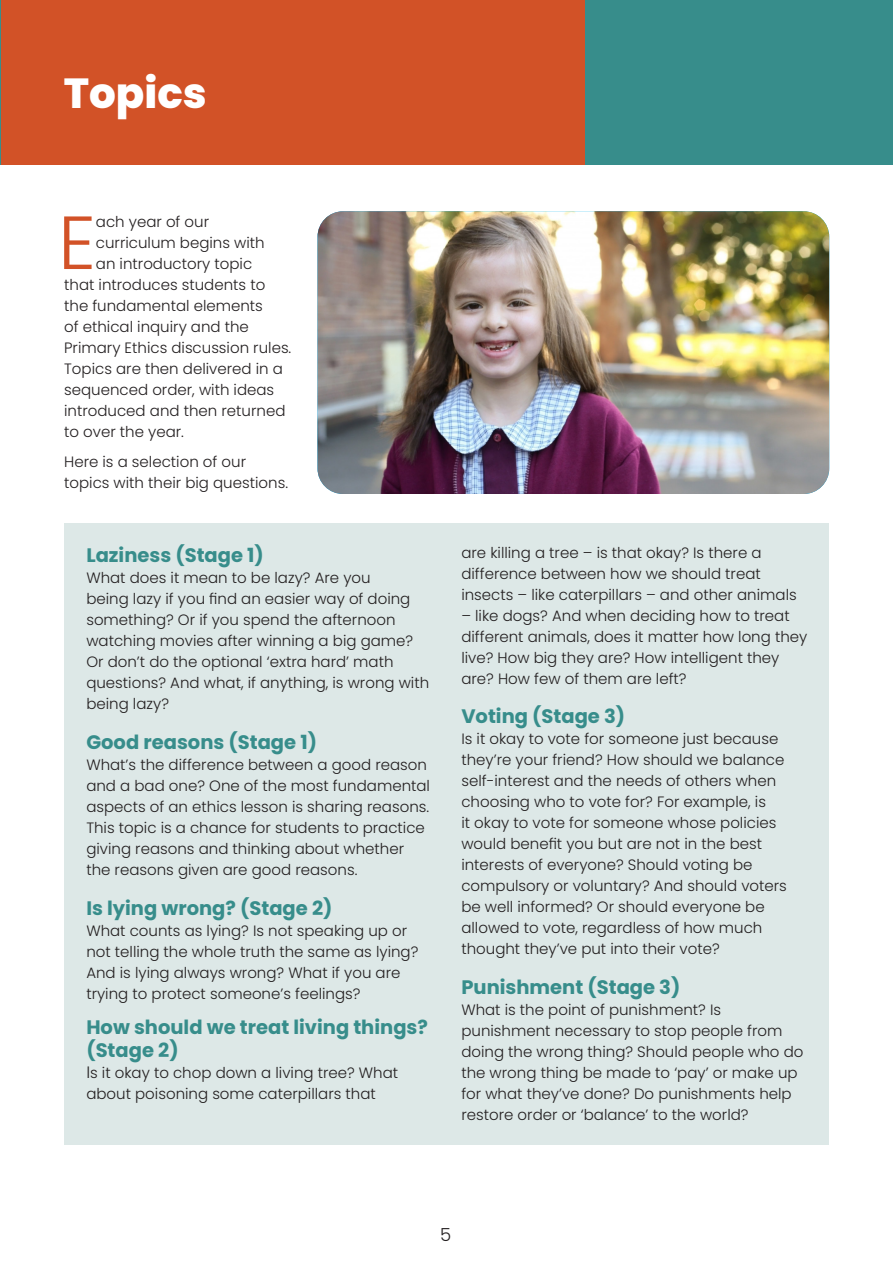
<style>
.page{position:relative;width:893px;height:1263px;background:#fff}
.page>*{position:absolute;margin:0;border:0;box-sizing:border-box;transform-origin:0 0}
.t1{font:300 75.15px "Poppins";color:#d25227}
.t2{font:800 42px "Poppins";color:#fff}
.t3{font:700 19.5px/22.5px "Poppins";color:#378d8b}
.t4{font:300 18px "Poppins";color:#231f20}
.t5{font:300 15px/21px "Poppins";color:#231f20}
.s1{font-size:16.5px}
</style>
<div class="page">
<div style="left:1px;top:0;width:584px;height:164px;background:#d25227"></div>
<div style="left:585px;top:0;width:308px;height:164px;background:#378d8b"></div>
<hr style="left:0;top:0;width:1px;height:164px;background:#378d8b">
<img style="left:317px;top:211px;width:512px;height:283px">
<div style="left:64px;top:523px;width:765px;height:622px;background:#dde8e7"></div>
<p class="t2" style="left:64px;top:69px;width:144px">Topics</p>
<p class="t1" style="left:58px;top:199px;width:39px">E</p>
<p class="t5" style="left:96px;top:211px;width:115px">ach year of our</p>
<p class="t5" style="left:96px;top:232px;width:170px">curriculum begins with</p>
<p class="t5" style="left:96px;top:253px;width:158px">an introductory topic</p>
<p class="t5" style="left:64px;top:274px;width:203px">that introduces students to</p>
<p class="t5" style="left:64px;top:295px;width:200px">the fundamental elements</p>
<p class="t5" style="left:64px;top:316px;width:186px">of ethical inquiry and the</p>
<p class="t5" style="left:64px;top:337px;width:229px">Primary Ethics discussion rules.</p>
<p class="t5" style="left:64px;top:358px;width:220px">Topics are then delivered in a</p>
<p class="t5" style="left:64px;top:379px;width:212px">sequenced order, with ideas</p>
<p class="t5" style="left:64px;top:400px;width:223px">introduced and then returned</p>
<p class="t5" style="left:64px;top:421px;width:121px">to over the year.</p>
<p class="t5" style="left:64px;top:451px;width:225px">Here is a selection of our topics with their big questions.</p>
<p class="t3" style="left:86px;top:544px;width:179px">Laziness (Stage 1)</p>
<p class="t5" style="left:86px;top:568px;width:344px">What does it mean to be lazy? Are you<br>being lazy if you find an easier way of doing something? Or if you spend the afternoon watching movies after winning a big game?<br>Or don’t do the optional ‘extra hard’ math questions? And what, if anything, is wrong with being lazy?</p>
<p class="t3" style="left:86px;top:731px;width:232px">Good reasons (Stage 1)</p>
<p class="t5" style="left:86px;top:754px;width:345px">What’s the difference between a good reason and a bad one? One of the most fundamental aspects of an ethics lesson is sharing reasons.<br>This topic is a chance for students to practice giving reasons and thinking about whether the reasons given are good reasons.</p>
<p class="t3" style="left:86px;top:897px;width:248px">Is lying wrong? (Stage 2)</p>
<p class="t5" style="left:86px;top:920px;width:334px">What counts as lying? Is not speaking up or not telling the whole truth the same as lying?<br>And is lying always wrong? What if you are trying to protect someone’s feelings?</p>
<p class="t3" style="left:86px;top:1016px;width:343px">How should we treat living things? (Stage 2)</p>
<p class="t5" style="left:86px;top:1062px;width:313px"><span class="s1">I</span>s it okay to chop down a living tree? What about poisoning some caterpillars that</p>
<p class="t5" style="left:461px;top:542px;width:337px">are killing a tree – is that okay? Is there a difference between how we should treat insects – like caterpillars – and other animals</p>
<p class="t5" style="left:461px;top:605px;width:347px">– like dogs? And when deciding how to treat different animals, does it matter how long they live? How big they are? How intelligent they are? How few of them are left?</p>
<p class="t3" style="left:461px;top:705px;width:165px">Voting (Stage 3)</p>
<p class="t5" style="left:461px;top:729px;width:327px">Is it okay to vote for someone just because they’re your friend? How should we balance self-interest and the needs of others when choosing who to vote for? For example, is<br>it okay to vote for someone whose policies would benefit you but are not in the best interests of everyone? Should voting be compulsory or voluntary? And should voters be well informed? Or should everyone be allowed to vote, regardless of how much thought they’ve put into their vote?</p>
<p class="t3" style="left:461px;top:976px;width:221px">Punishment (Stage 3)</p>
<p class="t5" style="left:461px;top:999px;width:344px">What is the point of punishment? Is punishment necessary to stop people from doing the wrong thing? Should people who do the wrong thing be made to ‘pay’ or make up for what they’ve done? Do punishments help restore order or ‘balance’ to the world?</p>
<p class="t4" style="left:440px;top:1224px;width:13px">5</p>
</div>
